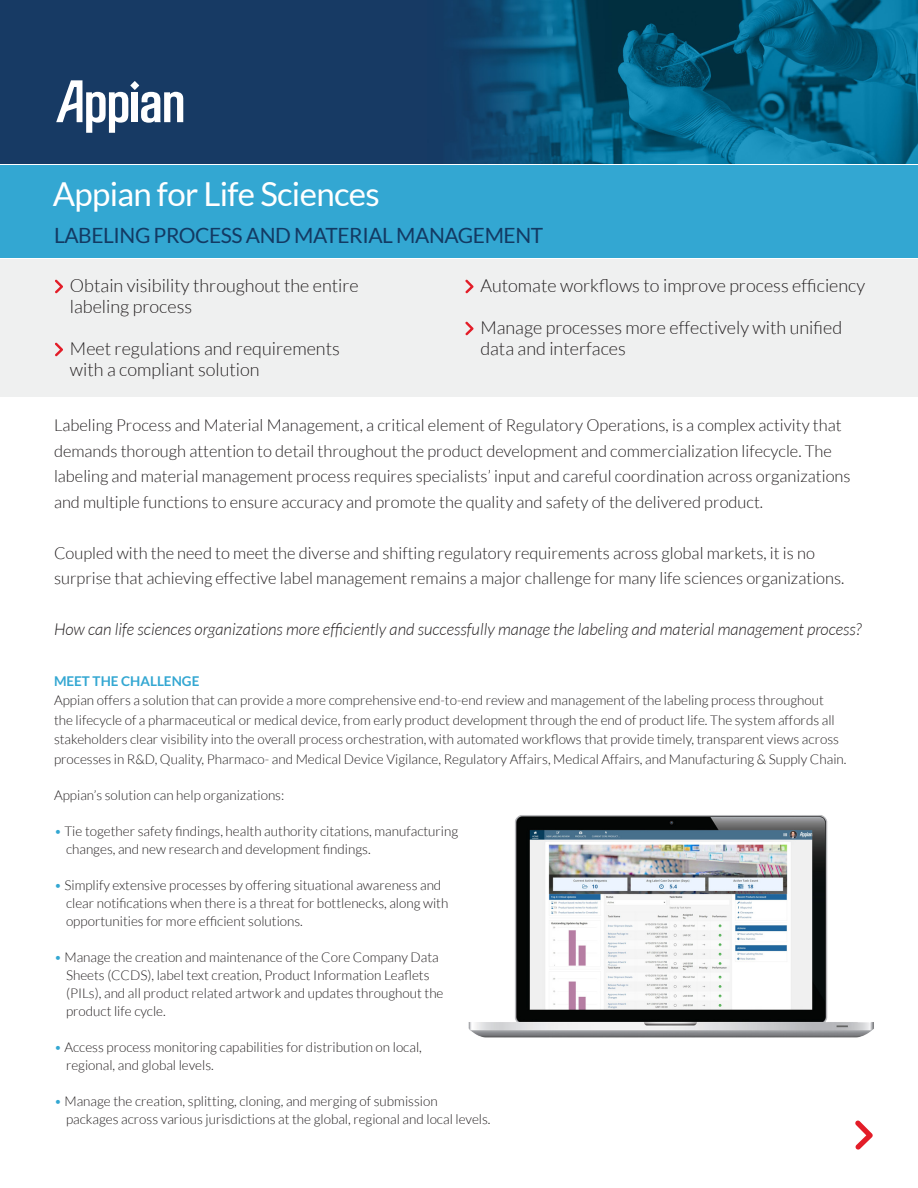
<style>
.page{position:relative;width:918px;height:1188px;background:#fff}
.page>*{position:absolute;margin:0;border:0;box-sizing:border-box;transform-origin:0 0}
.t1{font:33px "Lato";letter-spacing:-.02em;color:#fff}
.t2{font:21px "Lato";letter-spacing:-.02em;color:#133a63}
.t3{font:300 18px/21px "Lato";color:#231f20}
.t4{font:300 16.5px/25.5px "Lato";color:#231f20}
.t5{font:italic 300 16.5px "Lato";color:#231f20}
.t6{font:300 13.5px/18px "Lato";color:#231f20}
.t7{font:700 13.5px "Lato";color:#33a7d2}
.s1{color:#33a7d2}
</style>
<div class="page">
<div style="left:0;top:259px;width:918px;height:137px;background:#eff0f0"></div>
<svg style="left:55px;top:280px;width:8px;height:13px"></svg>
<svg style="left:55px;top:343px;width:8px;height:13px"></svg>
<svg style="left:465px;top:280px;width:9px;height:13px"></svg>
<svg style="left:465px;top:322px;width:9px;height:13px"></svg>
<svg style="left:855px;top:1120px;width:18px;height:30px"></svg>
<img style="left:468px;top:815px;width:406px;height:223px">
<img style="left:0;top:0;width:918px;height:163px">
<div style="left:0;top:166px;width:918px;height:92px;background:#33a7d2"></div>
<svg style="left:56px;top:80px;width:127px;height:53px"></svg>
<p class="t1" style="left:53px;top:176px;width:328px">Appian for Life Sciences</p>
<p class="t2" style="left:54px;top:223px;width:491px">LABELING PROCESS AND MATERIAL MANAGEMENT</p>
<p class="t3" style="left:70px;top:275px;width:290px">Obtain visibility throughout the entire labeling process</p>
<p class="t3" style="left:70px;top:338px;width:271px">Meet regulations and requirements with a compliant solution</p>
<p class="t3" style="left:480px;top:275px;width:386px">Automate workflows to improve process efficiency</p>
<p class="t3" style="left:480px;top:317px;width:363px">Manage processes more effectively with unified data and interfaces</p>
<p class="t4" style="left:54px;top:413px;width:798px">Labeling Process and Material Management, a critical element of Regulatory Operations, is a complex activity that demands thorough attention to detail throughout the product development and commercialization lifecycle. The labeling and material management process requires specialists’ input and careful coordination across organizations and multiple functions to ensure accuracy and promote the quality and safety of the delivered product.</p>
<p class="t4" style="left:54px;top:540px;width:792px">Coupled with the need to meet the diverse and shifting regulatory requirements across global markets, it is no surprise that achieving effective label management remains a major challenge for many life sciences organizations.</p>
<p class="t5" style="left:54px;top:621px;width:809px">How can life sciences organizations more efficiently and successfully manage the labeling and material management process?</p>
<p class="t7" style="left:54px;top:673px;width:147px">MEET THE CHALLENGE</p>
<p class="t6" style="left:54px;top:691px;width:794px;line-height:19.5px">Appian offers a solution that can provide a more comprehensive end-to-end review and management of the labeling process throughout<br>the lifecycle of a pharmaceutical or medical device, from early product development through the end of product life. The system affords all stakeholders clear visibility into the overall process orchestration, with automated workflows that provide timely, transparent views across processes in R&amp;D, Quality, Pharmaco- and Medical Device Vigilance, Regulatory Affairs, Medical Affairs, and Manufacturing &amp; Supply Chain.</p>
<p class="t6" style="left:54px;top:786px;width:232px">Appian’s solution can help organizations:</p>
<p class="t6" style="left:66px;top:822px;width:394px;text-indent:-12px"><span class="s1">•</span> Tie together safety findings, health authority citations, manufacturing changes, and new research and development findings.</p>
<p class="t6" style="left:66px;top:876px;width:384px;text-indent:-12px"><span class="s1">•</span> Simplify extensive processes by offering situational awareness and clear notifications when there is a threat for bottlenecks, along with opportunities for more efficient solutions.</p>
<p class="t6" style="left:66px;top:948px;width:379px;text-indent:-12px"><span class="s1">•</span> Manage the creation and maintenance of the Core Company Data Sheets (CCDS), label text creation, Product Information Leaflets (PILs), and all product related artwork and updates throughout the product life cycle.</p>
<p class="t6" style="left:66px;top:1038px;width:357px;text-indent:-12px"><span class="s1">•</span> Access process monitoring capabilities for distribution on local, regional, and global levels.</p>
<p class="t6" style="left:66px;top:1092px;width:426px;text-indent:-12px"><span class="s1">•</span> Manage the creation, splitting, cloning, and merging of submission packages across various jurisdictions at the global, regional and local levels.</p>
</div>
